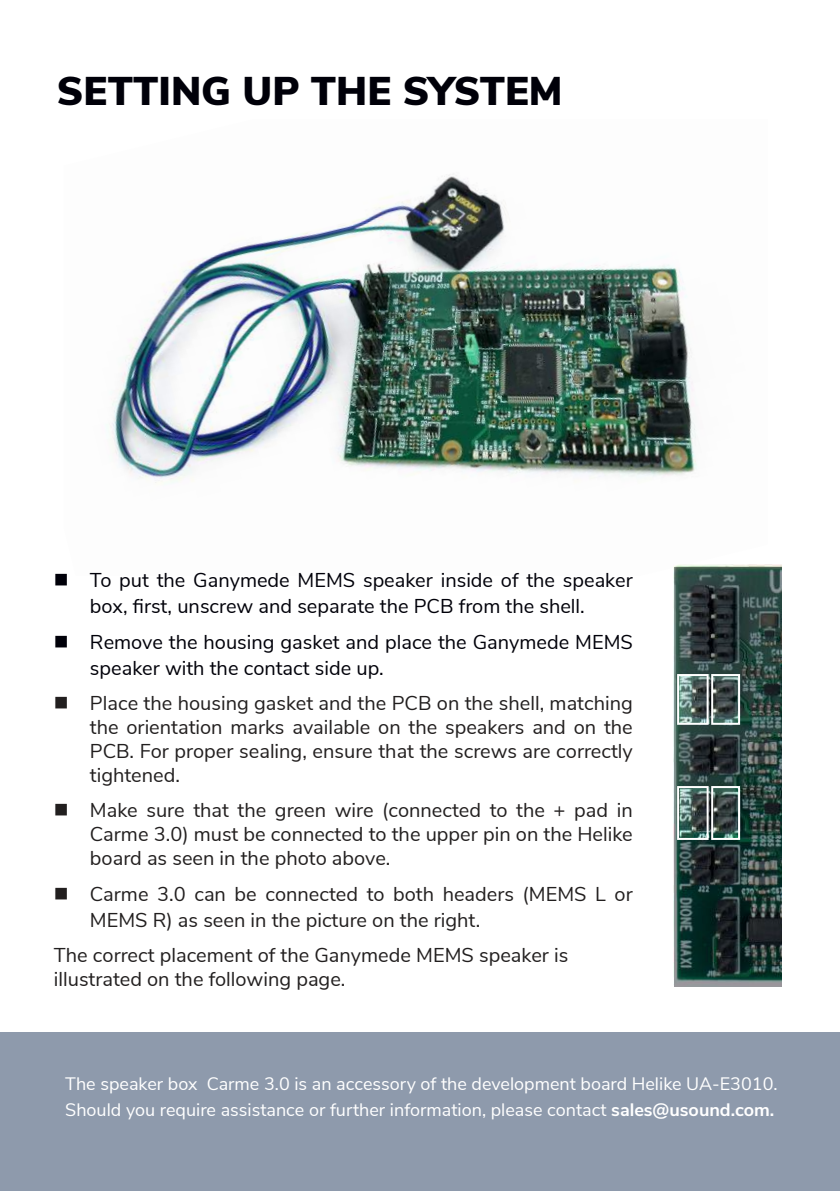
<style>
.page{position:relative;width:840px;height:1191px;background:#fff}
.page>*{position:absolute;margin:0;border:0;box-sizing:border-box;transform-origin:0 0}
.t1{font:900 40px "Nunito Sans";color:#000009}
.t2{font:20px/24px "Nunito Sans";color:#221f1f;text-align:justify}
.t3{font:20px/26px "Nunito Sans";color:#000009}
.t4{font:18px/26px "Nunito Sans";color:#fff}
.s1{font-weight:700}
</style>
<div class="page">
<img style="left:111px;top:175px;width:586px;height:308px">
<div style="left:0;top:1032px;width:839px;height:159px;background:#8e9aac"></div>
<svg style="left:673px;top:567px;width:107px;height:419px;background:#304543"></svg>
<img style="left:679px;top:789px;width:26px;height:48px">
<img style="left:713px;top:789px;width:23px;height:48px">
<img style="left:679px;top:677px;width:26px;height:45px">
<img style="left:713px;top:677px;width:23px;height:45px">
<div style="left:676px;top:674px;width:32px;height:51px;border:2px solid #fff"></div>
<div style="left:676px;top:786px;width:32px;height:54px;border:2px solid #fff"></div>
<div style="left:710px;top:674px;width:29px;height:51px;border:2px solid #fff"></div>
<div style="left:710px;top:786px;width:29px;height:54px;border:2px solid #fff"></div>
<h1 class="t1" style="left:57px;top:77px;width:507px">SETTING UP THE SYSTEM</h1>
<p class="t3" style="left:90px;top:569px;width:544px">To put the Ganymede MEMS speaker inside of the speaker box, 昀椀rst, unscrew and separate the PCB from the shell.</p>
<p class="t3" style="left:90px;top:630px;width:544px">Remove the housing gasket and place the Ganymede MEMS speaker with the contact side up.</p>
<p class="t2" style="left:90px;top:692px;width:544px">Place the housing gasket and the PCB on the shell, matching the orientation marks available on the speakers and on the PCB. For proper sealing, ensure that the screws are correctly tightened.</p>
<p class="t2" style="left:90px;top:800px;width:544px">Make sure that the green wire (connected to the + pad in Carme 3.0) must be connected to the upper pin on the Helike board as seen in the photo above.</p>
<p class="t2" style="left:90px;top:882px;width:544px;line-height:26px">Carme 3.0 can be connected to both headers (MEMS L or<br>MEMS R) as seen in the picture on the right.</p>
<p class="t2" style="left:54px;top:944px;width:515px">The correct placement of the Ganymede MEMS speaker is illustrated on the following page.</p>
<p class="t4" style="left:65px;top:1072px;width:713px">The speaker box Carme 3.0 is an accessory of the development board Helike UA-E3010.<br>Should you require assistance or further information, please contact <span class="s1">sales@usound.com.</span></p>
</div>
